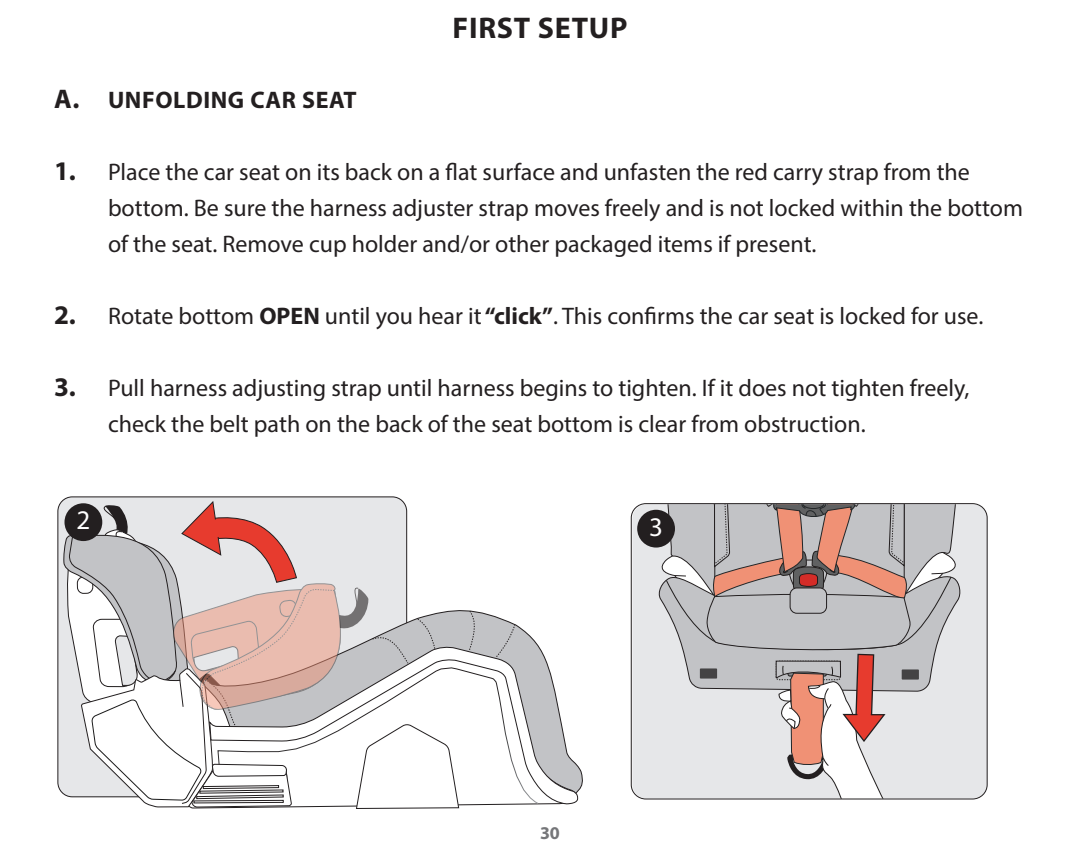
<style>
.page{position:relative;width:1080px;height:864px;background:#fff}
.page>*{position:absolute;margin:0;border:0;box-sizing:border-box;transform-origin:0 0}
.t1{font:700 30px "Myriad Pro";letter-spacing:.025em;color:#231f20}
.t2{font:27px "Myriad Pro";color:#fff}
.t3{font:24px/36px "Myriad Pro";color:#231f20}
.t4{font:700 24px "Myriad Pro";letter-spacing:.025em;color:#231f20}
.t5{font:700 18px "Myriad Pro";color:#757679}
.s1{font-size:27px}
.s2{font-weight:700;font-size:27px}
.s3{font-weight:700}
</style>
<div class="page">
<svg style="left:459px;top:610px;width:124px;height:179px"></svg>
<svg style="left:469px;top:610px;width:8px;height:36px"></svg>
<svg style="left:496px;top:624px;width:20px;height:22px"></svg>
<svg style="left:459px;top:646px;width:121px;height:159px"></svg>
<svg style="left:459px;top:666px;width:80px;height:140px"></svg>
<svg style="left:63px;top:501px;width:396px;height:308px"></svg>
<div style="left:632px;top:504px;width:355px;height:295px;background:#e6e7e9"></div>
<svg style="left:657px;top:505px;width:307px;height:292px;background:#ccc3c3"></svg>
<div style="left:631px;top:503px;width:356px;height:296px;border:1px solid #231f20;border-radius:14px"></div>
<div style="left:64px;top:503px;width:38px;height:38px;background:#231f20;border-radius:50%"></div>
<div style="left:637px;top:510px;width:38px;height:38px;background:#231f20;border-radius:50%"></div>
<p class="t4" style="left:54px;top:84px;width:304px"><span class="s1">A.</span> UNFOLDING CAR SEAT</p>
<p class="t1" style="left:452px;top:8px;width:177px">FIRST SETUP</p>
<p class="t3" style="left:108px;top:154px;width:917px;text-indent:-54px"><span class="s2">1.</span> Place the car seat on its back on a flat surface and unfasten the red carry strap from the bottom. Be sure the harness adjuster strap moves freely and is not locked within the bottom of the seat. Remove cup holder and/or other packaged items if present.</p>
<p class="t3" style="left:54px;top:298px;width:931px"><span class="s2">2.</span> Rotate bottom <span class="s3">OPEN</span> until you hear it <span class="s3">“click”</span>. This confirms the car seat is locked for use.</p>
<p class="t3" style="left:108px;top:370px;width:863px;text-indent:-54px"><span class="s2">3.</span> Pull harness adjusting strap until harness begins to tighten. If it does not tighten freely, check the belt path on the back of the seat bottom is clear from obstruction.</p>
<p class="t2" style="left:76px;top:503px;width:15px">2</p>
<p class="t2" style="left:649px;top:510px;width:15px">3</p>
<p class="t5" style="left:540px;top:821px;width:21px">30</p>
</div>
